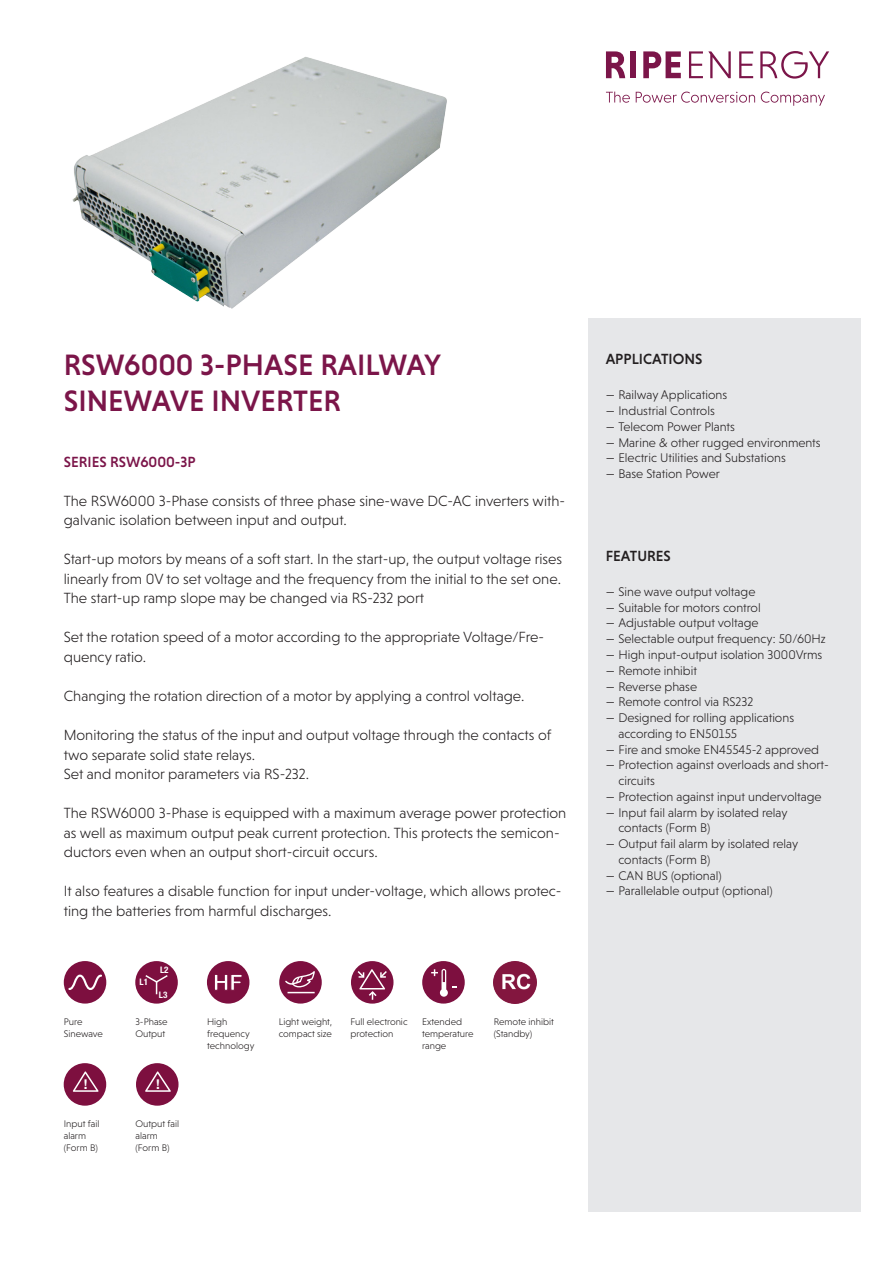
<style>
.page{position:relative;width:893px;height:1263px;background:#fff}
.page>*{position:absolute;margin:0;border:0;box-sizing:border-box;transform-origin:0 0}
.t1{font:500 30px "Niveau Grotesk";color:#7b1549}
.t2{font:300 15px/19.5px "Niveau Grotesk";color:#231f20}
.t3{font:500 15px "Niveau Grotesk";color:#231f20}
.t4{font:500 15px "Niveau Grotesk";color:#7b1549}
.t5{font:700 13.5px "Helvetica Neue";color:#fff}
.t6{font:300 12.75px/15.8px "Niveau Grotesk";color:#231f20}
.t7{font:300 9.75px/12px "Niveau Grotesk";color:#231f20}
.t8{font:700 condensed 9px "Helvetica Neue";color:#fff}
</style>
<div class="page">
<div style="left:588px;top:319px;width:273px;height:893px;background:#e6e7e9"></div>
<svg style="left:606px;top:51px;width:19px;height:27px"></svg>
<div style="left:631px;top:51px;width:5px;height:27px;background:#7b1549"></div>
<svg style="left:643px;top:51px;width:38px;height:27px"></svg>
<svg style="left:689px;top:51px;width:42px;height:27px"></svg>
<svg style="left:739px;top:51px;width:14px;height:27px"></svg>
<svg style="left:760px;top:51px;width:69px;height:28px"></svg>
<svg style="left:606px;top:92px;width:24px;height:11px"></svg>
<svg style="left:636px;top:92px;width:119px;height:11px"></svg>
<svg style="left:761px;top:92px;width:64px;height:14px"></svg>
<div style="left:64px;top:961px;width:42px;height:42px;background:#7d0f3f;border-radius:50%"></div>
<svg style="left:68px;top:974px;width:34px;height:16px"></svg>
<div style="left:207px;top:961px;width:42px;height:42px;background:#7d0f3f;border-radius:50%"></div>
<svg style="left:214px;top:974px;width:28px;height:17px"></svg>
<div style="left:279px;top:961px;width:43px;height:42px;background:#7d0f3f;border-radius:50%"></div>
<svg style="left:285px;top:971px;width:30px;height:22px"></svg>
<div style="left:64px;top:1063px;width:42px;height:43px;background:#7d0f3f;border-radius:50%"></div>
<svg style="left:73px;top:1071px;width:26px;height:21px"></svg>
<img style="left:494px;top:961px;width:42px;height:42px">
<div style="left:422px;top:961px;width:43px;height:42px;background:#7d0f3f;border-radius:50%"></div>
<svg style="left:431px;top:969px;width:26px;height:28px"></svg>
<div style="left:351px;top:961px;width:42px;height:42px;background:#7d0f3f;border-radius:50%"></div>
<svg style="left:358px;top:969px;width:29px;height:31px"></svg>
<div style="left:135px;top:961px;width:43px;height:42px;background:#7d0f3f;border-radius:50%"></div>
<svg style="left:145px;top:975px;width:23px;height:20px"></svg>
<div style="left:136px;top:1063px;width:43px;height:43px;background:#7d0f3f;border-radius:50%"></div>
<svg style="left:145px;top:1071px;width:26px;height:21px"></svg>
<img style="left:72px;top:57px;width:375px;height:252px">
<p class="t1" style="left:64px;top:348px;width:379px">RSW6000 3-PHASE RAILWAY</p>
<p class="t1" style="left:64px;top:384px;width:279px">SINEWAVE INVERTER</p>
<p class="t4" style="left:64px;top:453px;width:133px">SERIES RSW6000-3P</p>
<p class="t2" style="left:64px;top:491px;width:503px">The RSW6000 3-Phase consists of three phase sine-wave DC-AC inverters with&shy;galvanic isolation between input and output.</p>
<p class="t2" style="left:64px;top:550px;width:500px">Start-up motors by means of a soft start. In the start-up, the output voltage rises linearly from 0V to set voltage and the frequency from the initial to the set one.</p>
<p class="t2" style="left:64px;top:589px;width:362px">The start-up ramp slope may be changed via RS-232 port</p>
<p class="t2" style="left:64px;top:628px;width:482px">Set the rotation speed of a motor according to the appropriate Voltage/Fre&shy;quency ratio.</p>
<p class="t2" style="left:64px;top:686px;width:462px">Changing the rotation direction of a motor by applying a control voltage.</p>
<p class="t2" style="left:64px;top:725px;width:489px">Monitoring the status of the input and output voltage through the contacts of two separate solid state relays.</p>
<p class="t2" style="left:64px;top:764px;width:247px">Set and monitor parameters via RS-232.</p>
<p class="t2" style="left:64px;top:803px;width:504px">The RSW6000 3-Phase is equipped with a maximum average power protection as well as maximum output peak current protection. This protects the semicon&shy;ductors even when an output short-circuit occurs.</p>
<p class="t2" style="left:64px;top:881px;width:499px">It also features a disable function for input under-voltage, which allows protec&shy;ting the batteries from harmful discharges.</p>
<p class="t8" style="left:160px;top:963px;width:10px">L2</p>
<p class="t8" style="left:140px;top:975px;width:10px">L1</p>
<p class="t8" style="left:159px;top:987px;width:10px">L3</p>
<p class="t7" style="left:64px;top:1016px;width:20px">Pure</p>
<p class="t7" style="left:64px;top:1028px;width:41px">Sinewave</p>
<p class="t7" style="left:135px;top:1016px;width:34px">3-Phase</p>
<p class="t7" style="left:135px;top:1028px;width:31px">Output</p>
<p class="t7" style="left:207px;top:1016px;width:22px">High</p>
<p class="t7" style="left:207px;top:1028px;width:49px">frequency technology</p>
<p class="t7" style="left:279px;top:1016px;width:55px">Light weight, compact size</p>
<p class="t7" style="left:350px;top:1016px;width:59px">Full electronic protection</p>
<p class="t7" style="left:422px;top:1016px;width:53px">Extended temperature range</p>
<p class="t7" style="left:494px;top:1016px;width:62px">Remote inhibit (Standby)</p>
<p class="t5" style="left:84px;top:1073px;width:5px">!</p>
<p class="t5" style="left:156px;top:1073px;width:5px">!</p>
<p class="t7" style="left:64px;top:1118px;width:37px">Input fail alarm</p>
<p class="t7" style="left:64px;top:1142px;width:36px">(Form B)</p>
<p class="t7" style="left:135px;top:1118px;width:45px">Output fail alarm</p>
<p class="t7" style="left:135px;top:1142px;width:36px">(Form B)</p>
<p class="t3" style="left:606px;top:350px;width:98px">APPLICATIONS</p>
<p class="t6" style="left:606px;top:387px;width:123px">— Railway Applications</p>
<p class="t6" style="left:606px;top:403px;width:111px">— Industrial Controls</p>
<p class="t6" style="left:606px;top:419px;width:131px">— Telecom Power Plants</p>
<p class="t6" style="left:606px;top:434px;width:217px">— Marine &amp; other rugged environments</p>
<p class="t6" style="left:606px;top:450px;width:182px">— Electric Utilities and Substations</p>
<p class="t6" style="left:606px;top:466px;width:116px">— Base Station Power</p>
<p class="t3" style="left:606px;top:547px;width:67px">FEATURES</p>
<p class="t6" style="left:606px;top:584px;width:151px">— Sine wave output voltage</p>
<p class="t6" style="left:606px;top:599px;width:157px">— Suitable for motors control</p>
<p class="t6" style="left:606px;top:615px;width:154px">— Adjustable output voltage</p>
<p class="t6" style="left:606px;top:631px;width:222px">— Selectable output frequency: 50/60Hz</p>
<p class="t6" style="left:606px;top:647px;width:218px">— High input-output isolation 3000Vrms</p>
<p class="t6" style="left:606px;top:662px;width:93px">— Remote inhibit</p>
<p class="t6" style="left:606px;top:678px;width:93px">— Reverse phase</p>
<p class="t6" style="left:606px;top:694px;width:149px">— Remote control via RS232</p>
<p class="t6" style="left:618px;top:710px;width:177px;text-indent:-13px">— Designed for rolling applications according to EN50155</p>
<p class="t6" style="left:606px;top:741px;width:215px">— Fire and smoke EN45545-2 approved</p>
<p class="t6" style="left:618px;top:757px;width:212px;text-indent:-13px">— Protection against overloads and short&shy;circuits</p>
<p class="t6" style="left:606px;top:788px;width:217px">— Protection against input undervoltage</p>
<p class="t6" style="left:618px;top:804px;width:171px;text-indent:-13px">— Input fail alarm by isolated relay contacts (Form B)</p>
<p class="t6" style="left:618px;top:836px;width:181px;text-indent:-13px">— Output fail alarm by isolated relay contacts (Form B)</p>
<p class="t6" style="left:606px;top:867px;width:117px">— CAN BUS (optional)</p>
<p class="t6" style="left:606px;top:883px;width:168px">— Parallelable output (optional)</p>
</div>
